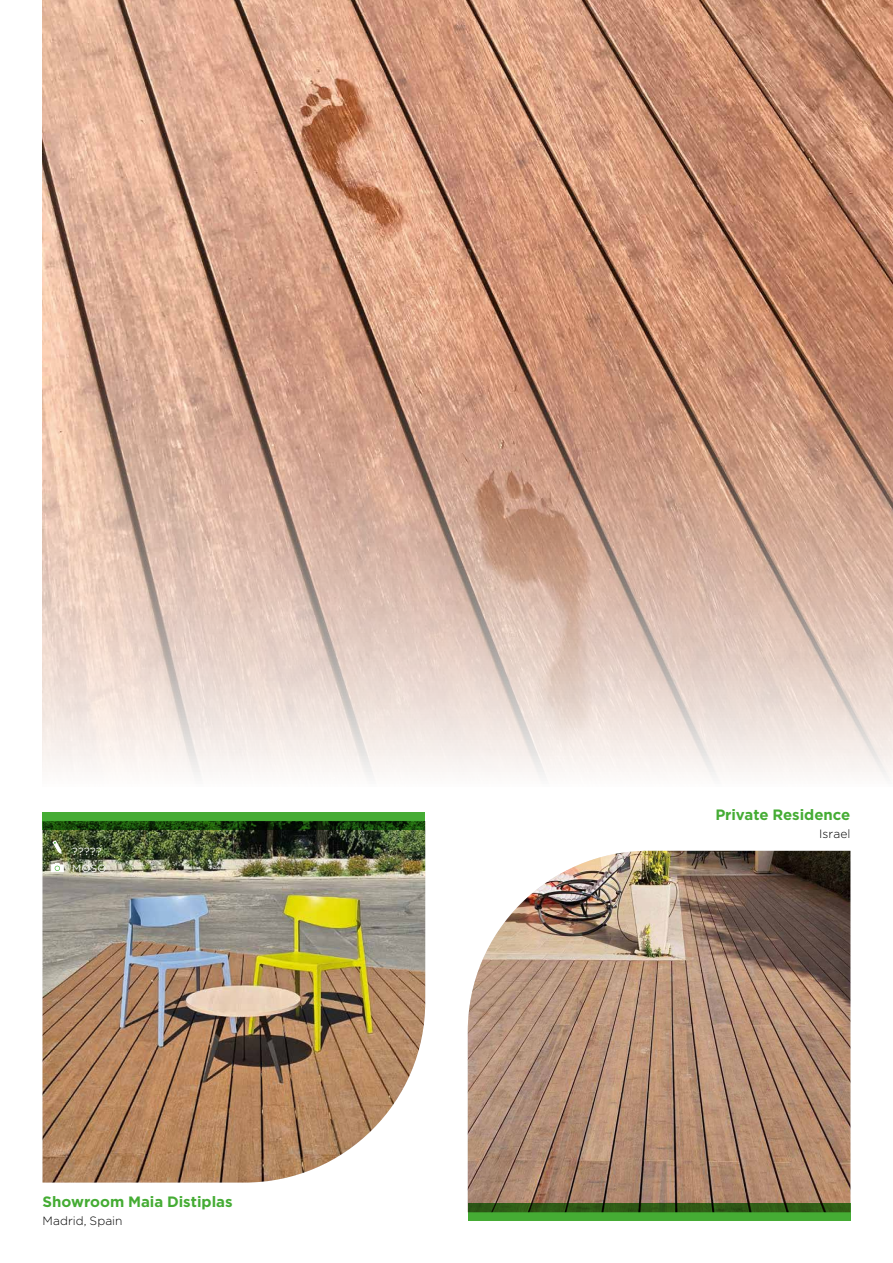
<style>
.page{position:relative;width:893px;height:1263px;background:#fff}
.page>*{position:absolute;margin:0;border:0;box-sizing:border-box;transform-origin:0 0}
.t1{font:700 15px "Gotham";color:#45ac34}
.t2{font:300 12px "Gotham";letter-spacing:.005em;color:#000}
.t3{font:10.5px/17.1px "Gotham";color:#fff}
</style>
<div class="page">
<img style="left:43px;top:0;width:850px;height:778px">
<img style="left:43px;top:830px;width:382px;height:352px">
<div style="left:63px;top:835px;width:61px;height:42px;background:#000;opacity:.4"></div>
<div style="left:42px;top:830px;width:42px;height:45px;background:#000;opacity:.4"></div>
<svg style="left:52px;top:840px;width:10px;height:12px"></svg>
<div style="left:62px;top:852px;width:70px;height:44px;background:#000;opacity:.4"></div>
<div style="left:39px;top:852px;width:49px;height:44px;background:#000;opacity:.4"></div>
<svg style="left:51px;top:863px;width:13px;height:9px"></svg>
<svg style="left:43px;top:812px;width:382px;height:18px;background:#2c741f"></svg>
<img style="left:468px;top:851px;width:382px;height:353px">
<svg style="left:468px;top:1204px;width:382px;height:17px;background:#388124"></svg>
<p class="t3" style="left:72px;top:842px;width:40px">?????<br>MOSO®</p>
<p class="t1" style="left:43px;top:1192px;width:192px">Showroom Maia Distiplas</p>
<p class="t2" style="left:43px;top:1213px;width:82px">Madrid, Spain</p>
<p class="t1" style="left:715px;top:804px;width:137px">Private Residence</p>
<p class="t2" style="left:819px;top:826px;width:33px">Israel</p>
</div>
